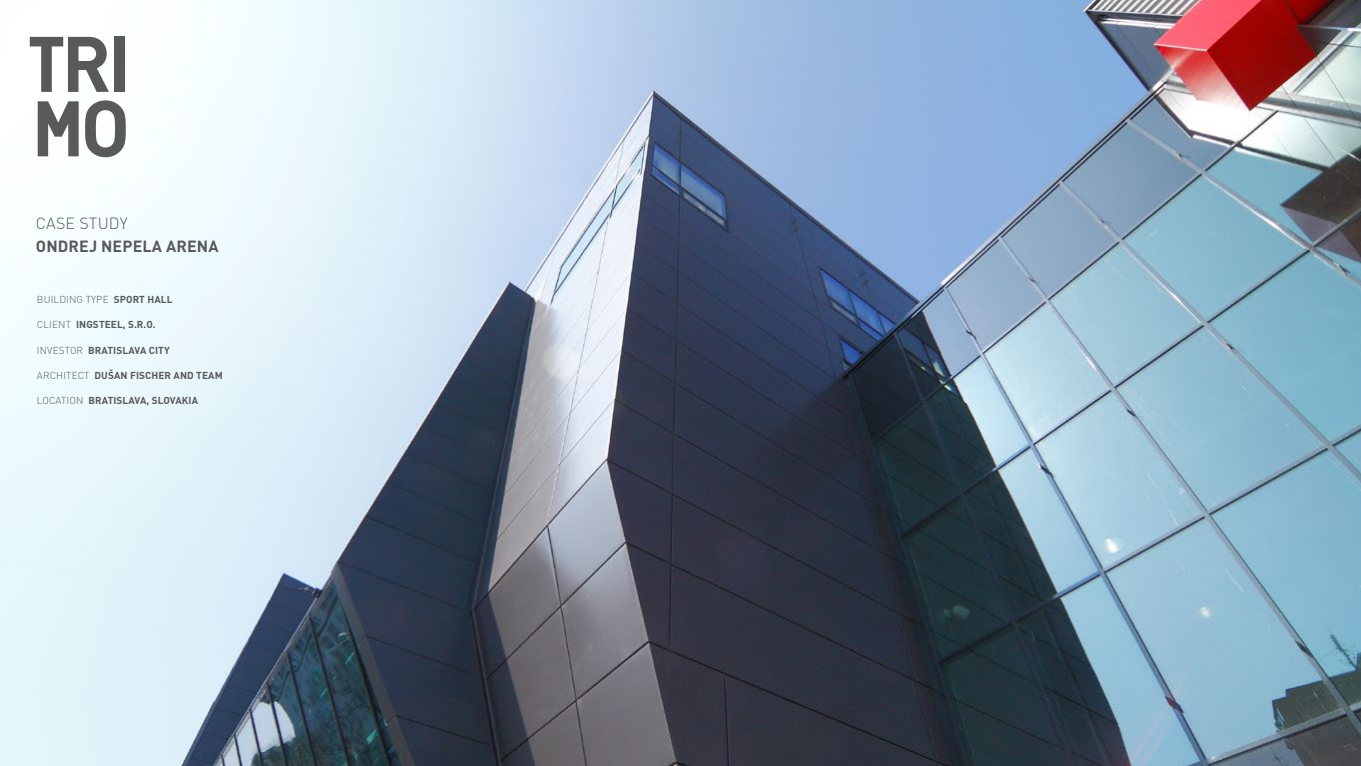
<style>
.page{position:relative;width:1361px;height:766px;background:#fff}
.page>*{position:absolute;margin:0;border:0;box-sizing:border-box;transform-origin:0 0}
.t1{font:700 16px "DIN Pro";letter-spacing:.01em;color:#58595b}
.t2{font:300 16px "DIN Pro";letter-spacing:.01em;color:#58595b}
.t3{font:700 10px "DIN Pro";letter-spacing:.01em;color:#58595b}
.t4{font:300 10px "DIN Pro";letter-spacing:.01em;color:#58595b}
.s1{font-weight:700}
.s2{font-weight:300}
</style>
<div class="page">
<img style="left:0;top:0;width:1361px;height:765px">
<svg style="left:30px;top:37px;width:79px;height:55px"></svg>
<div style="left:114px;top:37px;width:10px;height:55px;background:#58595b"></div>
<svg style="left:85px;top:100px;width:41px;height:57px"></svg>
<svg style="left:38px;top:101px;width:41px;height:55px"></svg>
<h1 class="t2" style="left:36px;top:212px;width:93px">CASE STUDY</h1>
<h1 class="t1" style="left:36px;top:235px;width:184px">ONDREJ NEPELA ARENA</h1>
<p class="t4" style="left:37px;top:292px;width:137px">BUILDING TYPE <span class="s1">SPORT HALL</span></p>
<p class="t3" style="left:37px;top:318px;width:120px"><span class="s2">CLIENT</span> INGSTEEL, S.R.O.</p>
<p class="t3" style="left:37px;top:343px;width:134px"><span class="s2">INVESTOR</span> BRATISLAVA CITY</p>
<p class="t3" style="left:37px;top:368px;width:187px"><span class="s2">ARCHITECT</span> DUŠAN FISCHER AND TEAM</p>
<p class="t3" style="left:37px;top:394px;width:163px"><span class="s2">LOCATION</span> BRATISLAVA, SLOVAKIA</p>
</div>
